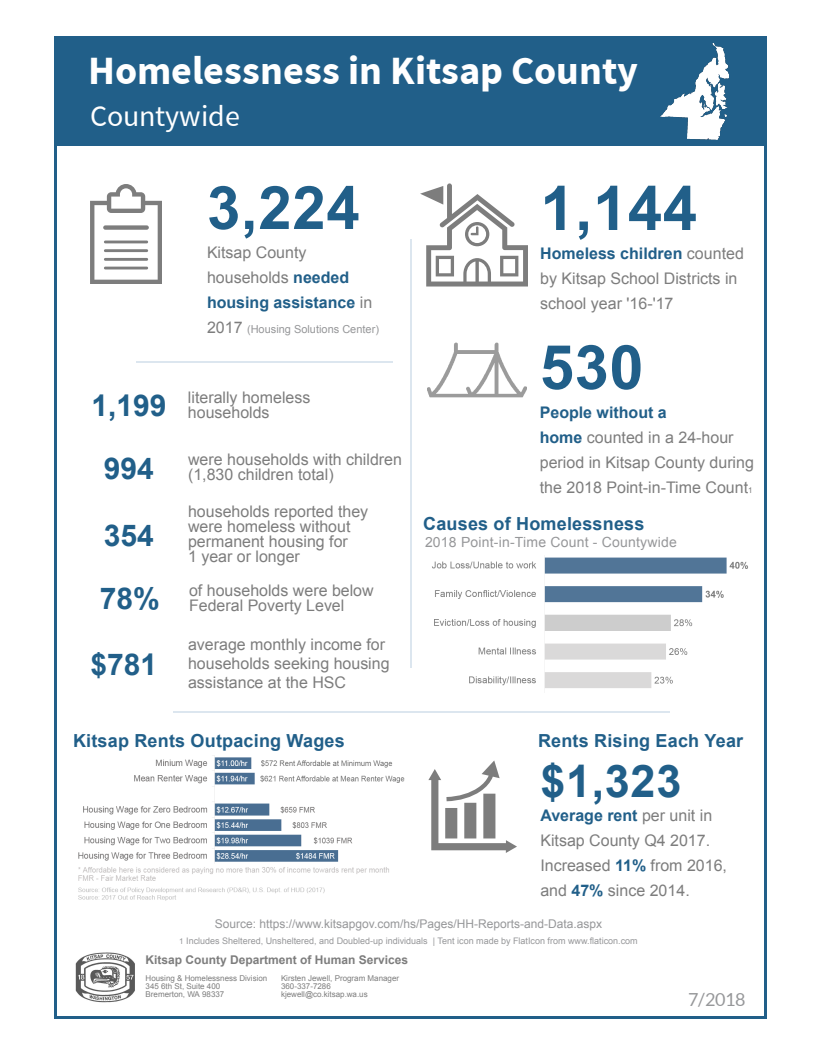
<style>
.page{position:relative;width:816px;height:1056px;background:#fff}
.page>*{position:absolute;margin:0;border:0;box-sizing:border-box;transform-origin:0 0}
.t1{font:700 61.6px "Arial";color:#215f89}
.t2{font:700 61.4px "Arial";color:#215f89}
.t3{font:700 60px "Arial";color:#215f89}
.t4{font:700 45px "Arial";color:#215f89}
.t5{font:700 40px "Source Sans Pro";letter-spacing:.005em;color:#fff}
.t6{font:30px "Source Sans Pro";letter-spacing:-.005em;color:#fff}
.t7{font:700 30px "Arial";color:#215f89}
.t8{font:700 18px "Arial";letter-spacing:.01em;color:#215f89}
.t9{font:18px "Lato";color:#969799}
.t10{font:16px/25px "Arial";color:#7d7d7d}
.t11{font:14px "Arial";letter-spacing:.015em;color:#969799}
.t12{font:12px "Arial";color:#969799}
.t13{font:700 12px "Arial";color:#7d7d7d}
.t14{font:11px "Arial";color:#969799}
.t15{font:9px "Arial";color:#969799}
.t16{font:8px/8px "Arial";color:#7d7d7d}
.s1{font-weight:700;color:#215f89}
.s2{font-size:16px;color:#7d7d7d}
.s3{font-weight:700;font-size:30px;color:#215f89}
.s4{font-size:8px}
</style>
<div class="page">
<div style="left:54px;top:36px;width:710px;height:110px;background:#215f89"></div>
<hr style="left:411px;top:630px;width:1px;height:37px;background:#dce6ef">
<hr style="left:411px;top:593px;width:1px;height:37px;background:#dce6ef">
<hr style="left:411px;top:556px;width:1px;height:37px;background:#dce6ef">
<hr style="left:411px;top:519px;width:1px;height:37px;background:#dce6ef">
<hr style="left:411px;top:482px;width:1px;height:37px;background:#dce6ef">
<hr style="left:411px;top:445px;width:1px;height:37px;background:#dce6ef">
<hr style="left:411px;top:408px;width:1px;height:37px;background:#dce6ef">
<hr style="left:411px;top:371px;width:1px;height:37px;background:#dce6ef">
<hr style="left:411px;top:334px;width:1px;height:37px;background:#dce6ef">
<hr style="left:411px;top:297px;width:1px;height:37px;background:#dce6ef">
<hr style="left:411px;top:260px;width:1px;height:37px;background:#dce6ef">
<svg style="left:411px;top:239px;width:1px;height:21px"></svg>
<svg style="left:420px;top:183px;width:108px;height:103px"></svg>
<svg style="left:90px;top:184px;width:72px;height:100px"></svg>
<hr style="left:136px;top:362px;width:37px;height:1px;background:#dce6ef">
<hr style="left:173px;top:362px;width:37px;height:1px;background:#dce6ef">
<hr style="left:210px;top:362px;width:37px;height:1px;background:#dce6ef">
<hr style="left:247px;top:362px;width:37px;height:1px;background:#dce6ef">
<hr style="left:284px;top:362px;width:37px;height:1px;background:#dce6ef">
<hr style="left:321px;top:362px;width:37px;height:1px;background:#dce6ef">
<hr style="left:358px;top:362px;width:35px;height:1px;background:#dce6ef">
<img style="left:432px;top:557px;width:316px;height:131px">
<hr style="left:173px;top:712px;width:37px;height:1px;background:#dce6ef">
<hr style="left:210px;top:712px;width:37px;height:1px;background:#dce6ef">
<hr style="left:247px;top:712px;width:37px;height:1px;background:#dce6ef">
<hr style="left:284px;top:712px;width:37px;height:1px;background:#dce6ef">
<hr style="left:321px;top:712px;width:37px;height:1px;background:#dce6ef">
<hr style="left:358px;top:712px;width:37px;height:1px;background:#dce6ef">
<hr style="left:395px;top:712px;width:38px;height:1px;background:#dce6ef">
<hr style="left:433px;top:712px;width:37px;height:1px;background:#dce6ef">
<hr style="left:470px;top:712px;width:37px;height:1px;background:#dce6ef">
<hr style="left:507px;top:712px;width:37px;height:1px;background:#dce6ef">
<hr style="left:544px;top:712px;width:37px;height:1px;background:#dce6ef">
<hr style="left:581px;top:712px;width:37px;height:1px;background:#dce6ef">
<hr style="left:618px;top:712px;width:37px;height:1px;background:#dce6ef">
<svg style="left:655px;top:712px;width:15px;height:1px"></svg>
<img style="left:75px;top:952px;width:60px;height:51px">
<svg style="left:428px;top:760px;width:89px;height:93px"></svg>
<img style="left:78px;top:755px;width:327px;height:146px">
<img style="left:427px;top:342px;width:100px;height:56px">
<img style="left:660px;top:43px;width:69px;height:97px">
<h3 class="t5" style="left:88px;top:45px;width:551px">Homelessness in Kitsap County</h3>
<h3 class="t6" style="left:90px;top:97px;width:151px">Countywide</h3>
<h3 class="t3" style="left:207px;top:175px;width:154px">3,224</h3>
<p class="t10" style="left:207px;top:240px;width:167px">Kitsap County households <span class="s1">needed housing assistance</span> in</p>
<p class="t14" style="left:207px;top:323px;width:174px"><span class="s2">2017</span> (Housing Solutions Center)</p>
<p class="t10" style="left:188px;top:390px;width:124px;line-height:15px;text-indent:-96px"><span class="s3">1,199</span> literally homeless households</p>
<h3 class="t7" style="left:104px;top:452px;width:52px">994</h3>
<p class="t10" style="left:188px;top:452px;width:215px;line-height:15px">were households with children (1,830 children total)</p>
<p class="t10" style="left:188px;top:504px;width:182px;line-height:15px">households reported they were homeless without permanent housing for<br>1 year or longer</p>
<p class="t10" style="left:189px;top:583px;width:186px;line-height:15px;text-indent:-89px"><span class="s3">78%</span> of households were below<br>Federal Poverty Level</p>
<h3 class="t7" style="left:104px;top:519px;width:52px">354</h3>
<h3 class="t7" style="left:91px;top:648px;width:68px">$781</h3>
<p class="t10" style="left:188px;top:635px;width:203px;line-height:19px">average monthly income for households seeking housing assistance at the HSC</p>
<h1 class="t1" style="left:540px;top:174px;width:158px">1,144</h1>
<p class="t10" style="left:540px;top:241px;width:205px"><span class="s1">Homeless children</span> counted by Kitsap School Districts in school year '16-'17</p>
<h2 class="t2" style="left:540px;top:333px;width:105px">530</h2>
<p class="t10" style="left:540px;top:400px;width:216px"><span class="s1">People without a<br>home</span> counted in a 24-hour period in Kitsap County during the 2018 Point-in-Time Count<span class="s4">1</span></p>
<p class="t8" style="left:423px;top:514px;width:223px">Causes of Homelessness</p>
<p class="t11" style="left:425px;top:534px;width:253px">2018 Point-in-Time Count - Countywide</p>
<p class="t8" style="left:73px;top:731px;width:273px">Kitsap Rents Outpacing Wages</p>
<p class="t8" style="left:538px;top:731px;width:207px">Rents Rising Each Year</p>
<h3 class="t4" style="left:540px;top:756px;width:142px">$1,323</h3>
<p class="t10" style="left:540px;top:803px;width:188px"><span class="s1">Average rent</span> per unit in<br>Kitsap County Q4 2017.<br>Increased <span class="s1">11%</span> from 2016, and <span class="s1">47%</span> since 2014.</p>
<p class="t12" style="left:215px;top:917px;width:389px">Source: https://www.kitsapgov.com/hs/Pages/HH-Reports-and-Data.aspx</p>
<p class="t15" style="left:179px;top:936px;width:460px"><span class="s4">1</span> Includes Sheltered, Unsheltered, and Doubled-up individuals | Tent icon made by FlatIcon from www.flaticon.com</p>
<p class="t13" style="left:146px;top:953px;width:264px">Kitsap County Department of Human Services</p>
<p class="t16" style="left:146px;top:974px;width:123px">Housing &amp; Homelessness Division<br>345 6th St, Suite 400<br>Bremerton, WA 98337</p>
<p class="t16" style="left:281px;top:974px;width:120px">Kirsten Jewell, Program Manager<br>360-337-7286 kjewell@co.kitsap.wa.us</p>
<p class="t9" style="left:688px;top:989px;width:59px">7/2018</p>
</div>
